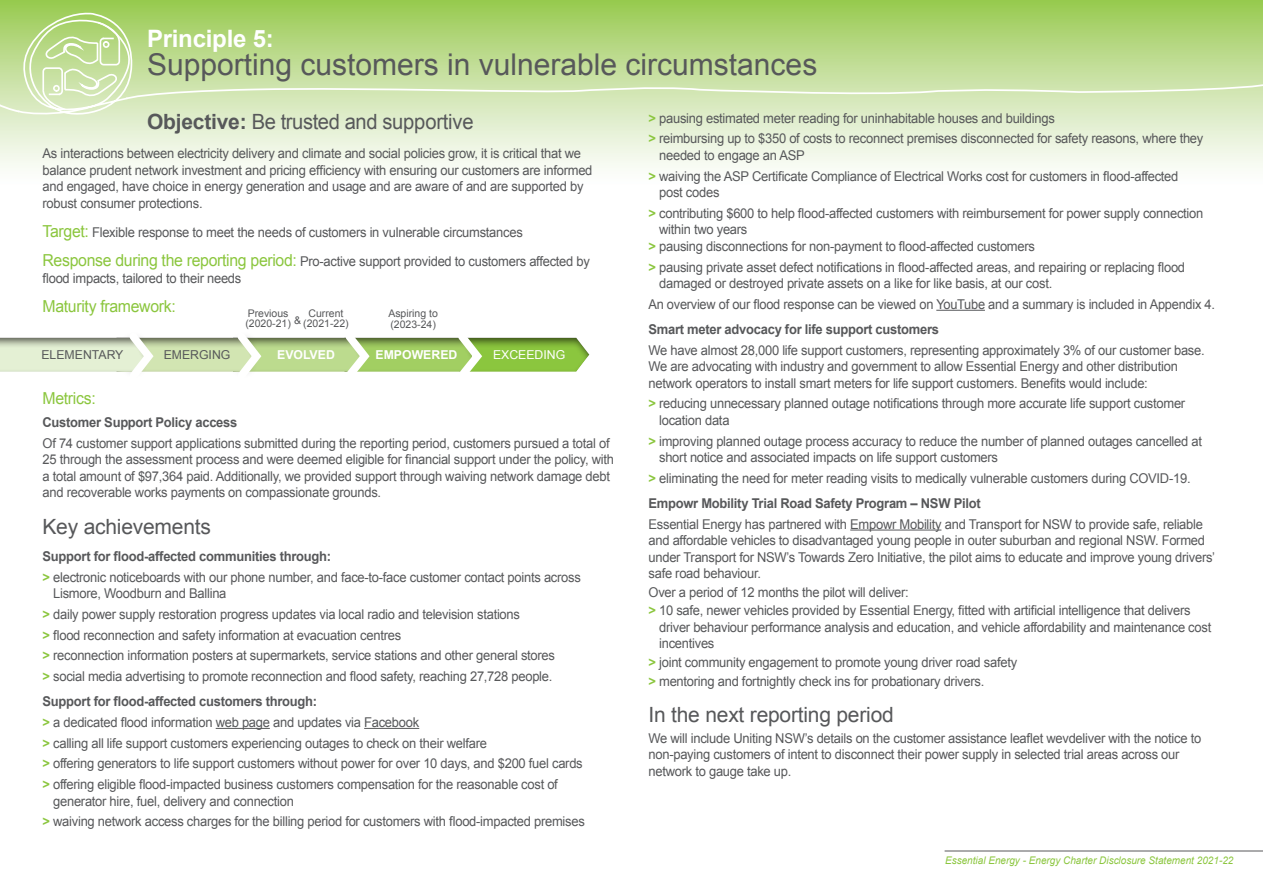
<style>
.page{position:relative;width:1263px;height:893px;background:#fff}
.page>*{position:absolute;margin:0;border:0;box-sizing:border-box;transform-origin:0 0}
.t1{font:30px "Arial";color:#57585a}
.t2{font:700 24px "Arial";letter-spacing:-.01em;color:#fff}
.t3{font:21px "Arial";letter-spacing:-.01em;color:#57585a}
.t4{font:21px "Arial";letter-spacing:-.01em;color:#57585a;scale:.96 1}
.t5{font:16.5px "Arial";letter-spacing:-.02em;color:#8bc63e;scale:.96 1}
.t6{font:13.5px/16.5px "Arial";letter-spacing:-.02em;color:#57585a;scale:.96 1}
.t7{font:13.5px "Arial";letter-spacing:-.02em;color:#57585a;scale:.95 1}
.t8{font:700 13.5px "Arial";letter-spacing:-.02em;color:#57585a;scale:.96 1}
.t9{font:12.3px "Arial";color:#57585a}
.t10{font:700 12.3px "Arial";color:#fff}
.t11{font:12.3px "Arial";color:#fff}
.t12{font:italic 10.5px "Arial";color:#8bc63e;scale:.95 1}
.t13{font:10.5px/10.5px "Arial";color:#57585a}
.s1{font-weight:700}
.s2{font-size:16.5px;color:#8bc63e}
.s3{font-weight:700;color:#8bc63e}
</style>
<div class="page">
<svg style="left:0;top:0;width:1263px;height:168px"></svg>
<hr style="left:216px;top:728px;width:54px;height:1px;background:#57585a">
<hr style="left:364px;top:728px;width:55px;height:1px;background:#57585a">
<hr style="left:936px;top:310px;width:49px;height:1px;background:#57585a">
<hr style="left:850px;top:529px;width:91px;height:1px;background:#57585a">
<hr style="left:944px;top:851px;width:319px;height:1px;background:#57585a">
<svg style="left:0;top:337px;width:589px;height:36px;background:#b9d394"></svg>
<svg style="left:0;top:11px;width:1263px;height:115px;background:#c4df9b"></svg>
<h2 class="t2" style="left:147px;top:23px;width:128px">Principle 5:</h2>
<h1 class="t1" style="left:147px;top:45px;width:672px">Supporting customers in vulnerable circumstances</h1>
<h3 class="t4" style="left:147px;top:108px;width:342px"><span class="s1">Objective:</span> Be trusted and supportive</h3>
<p class="t6" style="left:43px;top:145px;width:574px">As interactions between electricity delivery and climate and social policies grow, it is critical that we balance prudent network investment and pricing efficiency with ensuring our customers are informed and engaged, have choice in energy generation and usage and are aware of and are supported by robust consumer protections.</p>
<p class="t6" style="left:43px;top:218px;width:572px;line-height:29.2px"><span class="s2">Target:</span> Flexible response to meet the needs of customers in vulnerable circumstances<br><span class="s2">Response during the reporting period:</span> Pro-active support provided to customers affected by</p>
<p class="t6" style="left:43px;top:270px;width:209px">flood impacts, tailored to their needs</p>
<p class="t5" style="left:43px;top:296px;width:140px">Maturity framework:</p>
<p class="t13" style="left:308px;top:308px;width:37px">Current</p>
<p class="t13" style="left:245px;top:308px;width:105px">Previous<br>(2020-21) &amp; (2021-22)</p>
<p class="t13" style="left:388px;top:308px;width:51px">Aspiring to (2023-24)</p>
<p class="t9" style="left:41px;top:347px;width:84px">ELEMENTARY</p>
<p class="t9" style="left:164px;top:347px;width:68px">EMERGING</p>
<p class="t10" style="left:277px;top:347px;width:59px">EVOLVED</p>
<p class="t10" style="left:376px;top:347px;width:83px">EMPOWERED</p>
<p class="t11" style="left:493px;top:347px;width:74px">EXCEEDING</p>
<p class="t5" style="left:43px;top:388px;width:57px">Metrics:</p>
<p class="t8" style="left:43px;top:413px;width:204px">Customer Support Policy access</p>
<p class="t6" style="left:43px;top:435px;width:597px">Of 74 customer support applications submitted during the reporting period, customers pursued a total of 25 through the assessment process and were deemed eligible for financial support under the policy, with a total amount of $97,364 paid. Additionally, we provided support through waiving network damage debt and recoverable works payments on compassionate grounds.</p>
<h3 class="t3" style="left:43px;top:512px;width:170px">Key achievements</h3>
<p class="t6" style="left:43px;top:546px;width:562px;line-height:20.7px"><span class="s1">Support for flood-affected communities through:<br></span><span class="s3">&gt;</span> electronic noticeboards with our phone number, and face-to-face customer contact points across</p>
<p class="t6" style="left:43px;top:583px;width:535px;line-height:20.7px;text-indent:11px">Lismore, Woodburn and Ballina<br><span class="s3">&gt;</span> daily power supply restoration progress updates via local radio and television stations<br><span class="s3">&gt;</span> flood reconnection and safety information at evacuation centres<br><span class="s3">&gt;</span> reconnection information posters at supermarkets, service stations and other general stores <span class="s3">&gt;</span> social media advertising to promote reconnection and flood safety, reaching 27,728 people.</p>
<p class="t6" style="left:43px;top:691px;width:564px;line-height:20.7px"><span class="s1">Support for flood-affected customers through:<br></span><span class="s3">&gt;</span> a dedicated flood information web page and updates via Facebook<br><span class="s3">&gt;</span> calling all life support customers experiencing outages to check on their welfare<br><span class="s3">&gt;</span> offering generators to life support customers without power for over 10 days, and $200 fuel cards <span class="s3">&gt;</span> offering eligible flood-impacted business customers compensation for the reasonable cost of</p>
<p class="t6" style="left:43px;top:791px;width:566px;line-height:20.7px;text-indent:11px">generator hire, fuel, delivery and connection<br><span class="s3">&gt;</span> waiving network access charges for the billing period for customers with flood-impacted premises</p>
<p class="t6" style="left:648px;top:108px;width:579px;line-height:20.7px"><span class="s3">&gt;</span> pausing estimated meter reading for uninhabitable houses and buildings<br><span class="s3">&gt;</span> reimbursing up to $350 of costs to reconnect premises disconnected for safety reasons, where they</p>
<p class="t6" style="left:648px;top:145px;width:553px;line-height:20.7px;text-indent:11px">needed to engage an ASP<br><span class="s3">&gt;</span> waiving the ASP Certificate Compliance of Electrical Works cost for customers in flood-affected</p>
<p class="t6" style="left:648px;top:182px;width:579px;line-height:20.7px;text-indent:11px">post codes<br><span class="s3">&gt;</span> contributing $600 to help flood-affected customers with reimbursement for power supply connection</p>
<p class="t6" style="left:648px;top:221px;width:404px;text-indent:11px">within two years<br><span class="s3">&gt;</span> pausing disconnections for non-payment to flood-affected customers</p>
<p class="t6" style="left:659px;top:259px;width:549px;text-indent:-11px"><span class="s3">&gt;</span> pausing private asset defect notifications in flood-affected areas, and repairing or replacing flood damaged or destroyed private assets on a like for like basis, at our cost.</p>
<p class="t7" style="left:648px;top:295px;width:598px">An overview of our flood response can be viewed on YouTube and a summary is included in Appendix 4.</p>
<p class="t8" style="left:648px;top:320px;width:304px">Smart meter advocacy for life support customers</p>
<p class="t6" style="left:648px;top:342px;width:581px">We have almost 28,000 life support customers, representing approximately 3% of our customer base.<br>We are advocating with industry and government to allow Essential Energy and other distribution network operators to install smart meters for life support customers. Benefits would include:</p>
<p class="t6" style="left:659px;top:395px;width:549px;text-indent:-11px"><span class="s3">&gt;</span> reducing unnecessary planned outage notifications through more accurate life support customer location data</p>
<p class="t6" style="left:659px;top:433px;width:567px;text-indent:-11px"><span class="s3">&gt;</span> improving planned outage process accuracy to reduce the number of planned outages cancelled at short notice and associated impacts on life support customers</p>
<p class="t6" style="left:648px;top:466px;width:566px;line-height:25px"><span class="s3">&gt;</span> eliminating the need for meter reading visits to medically vulnerable customers during COVID-19.<br><span class="s1">Empowr Mobility Trial Road Safety Program – NSW Pilot</span></p>
<p class="t6" style="left:648px;top:516px;width:592px">Essential Energy has partnered with Empowr Mobility and Transport for NSW to provide safe, reliable and affordable vehicles to disadvantaged young people in outer suburban and regional NSW. Formed under Transport for NSW’s Towards Zero Initiative, the pilot aims to educate and improve young drivers’ safe road behaviour.</p>
<p class="t6" style="left:648px;top:583px;width:566px;line-height:18.6px">Over a period of 12 months the pilot will deliver:<br><span class="s3">&gt;</span> 10 safe, newer vehicles provided by Essential Energy, fitted with artificial intelligence that delivers</p>
<p class="t6" style="left:659px;top:619px;width:577px">driver behaviour performance analysis and education, and vehicle affordability and maintenance cost incentives</p>
<p class="t6" style="left:648px;top:653px;width:386px;line-height:18.6px"><span class="s3">&gt;</span> joint community engagement to promote young driver road safety <span class="s3">&gt;</span> mentoring and fortnightly check ins for probationary drivers.</p>
<h3 class="t3" style="left:648px;top:701px;width:247px">In the next reporting period</h3>
<p class="t6" style="left:648px;top:730px;width:577px">We will include Uniting NSW’s details on the customer assistance leaflet wevdeliver with the notice to non-paying customers of intent to disconnect their power supply in selected trial areas across our network to gauge take up.</p>
<p class="t12" style="left:945px;top:853px;width:305px">Essential Energy - Energy Charter Disclosure Statement 2021-22</p>
</div>
